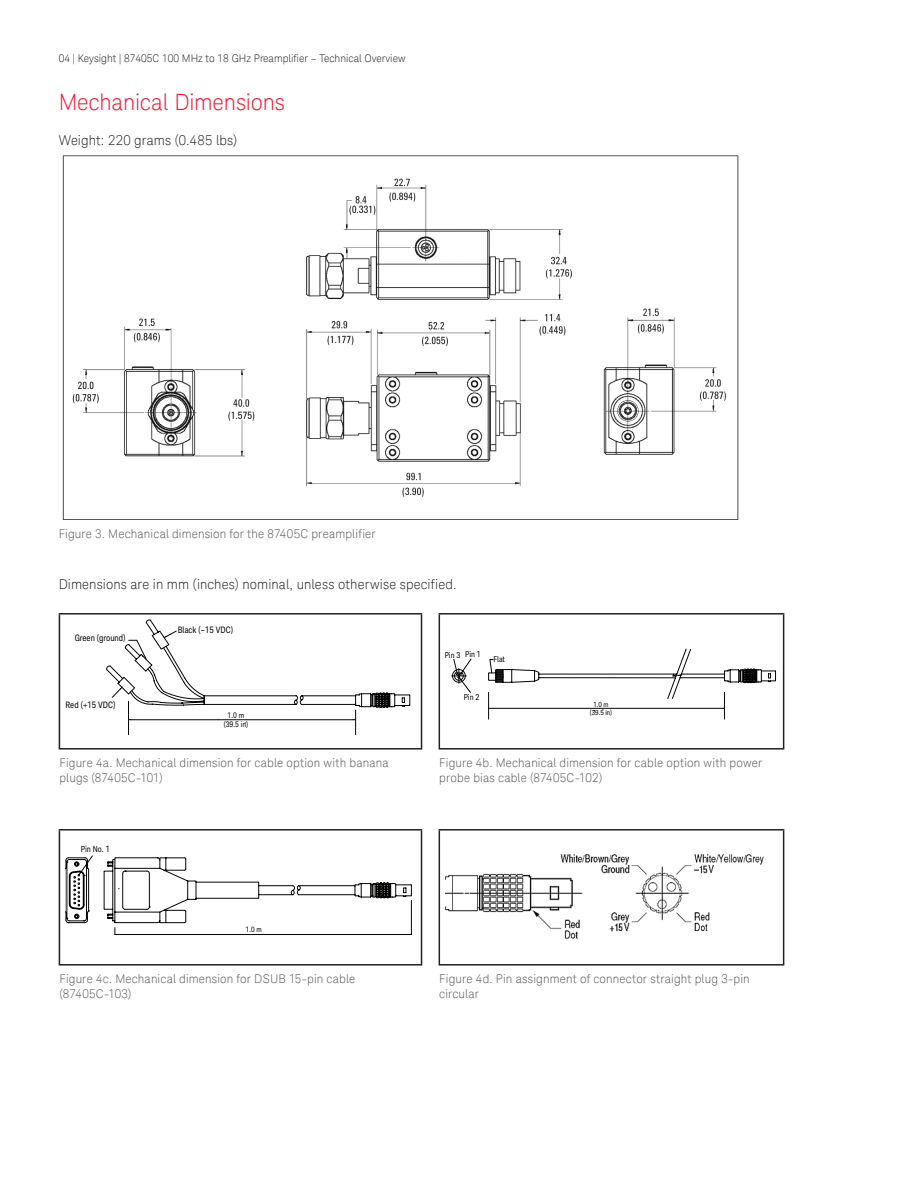
<style>
.page{position:relative;width:918px;height:1188px;background:#fff}
.page>*{position:absolute;margin:0;border:0;box-sizing:border-box;transform-origin:0 0}
.K_Heading_1{font:300 22.5px "Keysight Sans";letter-spacing:-.01em;color:#ed1a36}
.K_Body_Text{font:300 13.5px "Keysight Sans";letter-spacing:.01em;color:#231f20}
.K_Diagrams_and_Figur{font:300 12px/15px "Keysight Sans";letter-spacing:.015em;color:#57585a}
.t1{font:300 10.5px "Keysight Sans";color:#231f20}
.t2{font:9px "Keysight Sans Condensed";color:#040503}
.t3{font:8.55px "Keysight Sans Condensed";color:#040503}
.t4{font:8.25px "Keysight Sans Condensed";color:#040503}
.t5{font:7.8px/9.3px "Keysight Sans Condensed";color:#040503;text-align:center}
.t6{font:7.35px "Keysight Sans Condensed";color:#040503}
.t7{font:7.05px/8.6px "Keysight Sans Condensed";color:#040503;text-align:center}
</style>
<div class="page">
<img style="left:62px;top:155px;width:677px;height:365px">
<hr style="left:59px;top:613px;width:363px;height:2px;background:#231f20">
<hr style="left:59px;top:615px;width:1px;height:133px;background:#231f20">
<hr style="left:439px;top:613px;width:345px;height:2px;background:#231f20">
<hr style="left:783px;top:615px;width:1px;height:133px;background:#231f20">
<hr style="left:59px;top:748px;width:363px;height:2px;background:#231f20">
<hr style="left:439px;top:748px;width:345px;height:2px;background:#231f20">
<hr style="left:421px;top:615px;width:1px;height:133px;background:#231f20">
<hr style="left:439px;top:615px;width:1px;height:133px;background:#231f20">
<hr style="left:59px;top:829px;width:363px;height:2px;background:#231f20">
<hr style="left:59px;top:831px;width:1px;height:133px;background:#231f20">
<hr style="left:439px;top:829px;width:345px;height:2px;background:#231f20">
<hr style="left:783px;top:831px;width:1px;height:133px;background:#231f20">
<hr style="left:59px;top:964px;width:363px;height:2px;background:#231f20">
<hr style="left:439px;top:964px;width:345px;height:2px;background:#231f20">
<hr style="left:421px;top:831px;width:1px;height:133px;background:#231f20">
<hr style="left:439px;top:831px;width:1px;height:133px;background:#231f20">
<svg style="left:106px;top:620px;width:304px;height:115px"></svg>
<svg style="left:451px;top:648px;width:325px;height:71px"></svg>
<svg style="left:65px;top:856px;width:347px;height:79px"></svg>
<img style="left:445px;top:854px;width:319px;height:85px">
<p class="t1" style="left:59px;top:52px;width:348px">04 | Keysight | 87405C 100 MHz to 18 GHz Preamplifier – Technical Overview</p>
<p class="K_Heading_1" style="left:59px;top:89px;width:228px">Mechanical Dimensions</p>
<p class="K_Body_Text" style="left:59px;top:132px;width:180px">Weight: 220 grams (0.485 lbs)</p>
<p class="K_Diagrams_and_Figur" style="left:59px;top:526px;width:319px">Figure 3. Mechanical dimension for the 87405C preamplifier</p>
<p class="K_Body_Text" style="left:59px;top:576px;width:400px">Dimensions are in mm (inches) nominal, unless otherwise specified.</p>
<p class="t2" style="left:75px;top:633px;width:52px">Green (ground)</p>
<p class="t2" style="left:65px;top:699px;width:52px">Red (+15 VDC)</p>
<p class="t2" style="left:178px;top:624px;width:57px">Black (–15 VDC)</p>
<p class="t5" style="left:224px;top:710px;width:26px">1.0 m (39.5 in)</p>
<p class="t4" style="left:465px;top:649px;width:17px">Pin 1</p>
<p class="t4" style="left:464px;top:693px;width:17px">Pin 2</p>
<p class="t4" style="left:445px;top:650px;width:17px">Pin 3</p>
<p class="t4" style="left:494px;top:654px;width:13px">Flat</p>
<p class="t7" style="left:590px;top:700px;width:24px">1.0 m (39.5 in)</p>
<p class="K_Diagrams_and_Figur" style="left:59px;top:755px;width:331px">Figure 4a. Mechanical dimension for cable option with banana plugs (87405C-101)</p>
<p class="K_Diagrams_and_Figur" style="left:439px;top:755px;width:324px">Figure 4b. Mechanical dimension for cable option with power probe bias cable (87405C-102)</p>
<p class="t3" style="left:81px;top:843px;width:31px">Pin No. 1</p>
<p class="t6" style="left:246px;top:925px;width:17px">1.0 m</p>
<p class="K_Diagrams_and_Figur" style="left:59px;top:971px;width:298px">Figure 4c. Mechanical dimension for DSUB 15-pin cable (87405C-103)</p>
<p class="K_Diagrams_and_Figur" style="left:439px;top:971px;width:312px">Figure 4d. Pin assignment of connector straight plug 3-pin circular</p>
</div>
